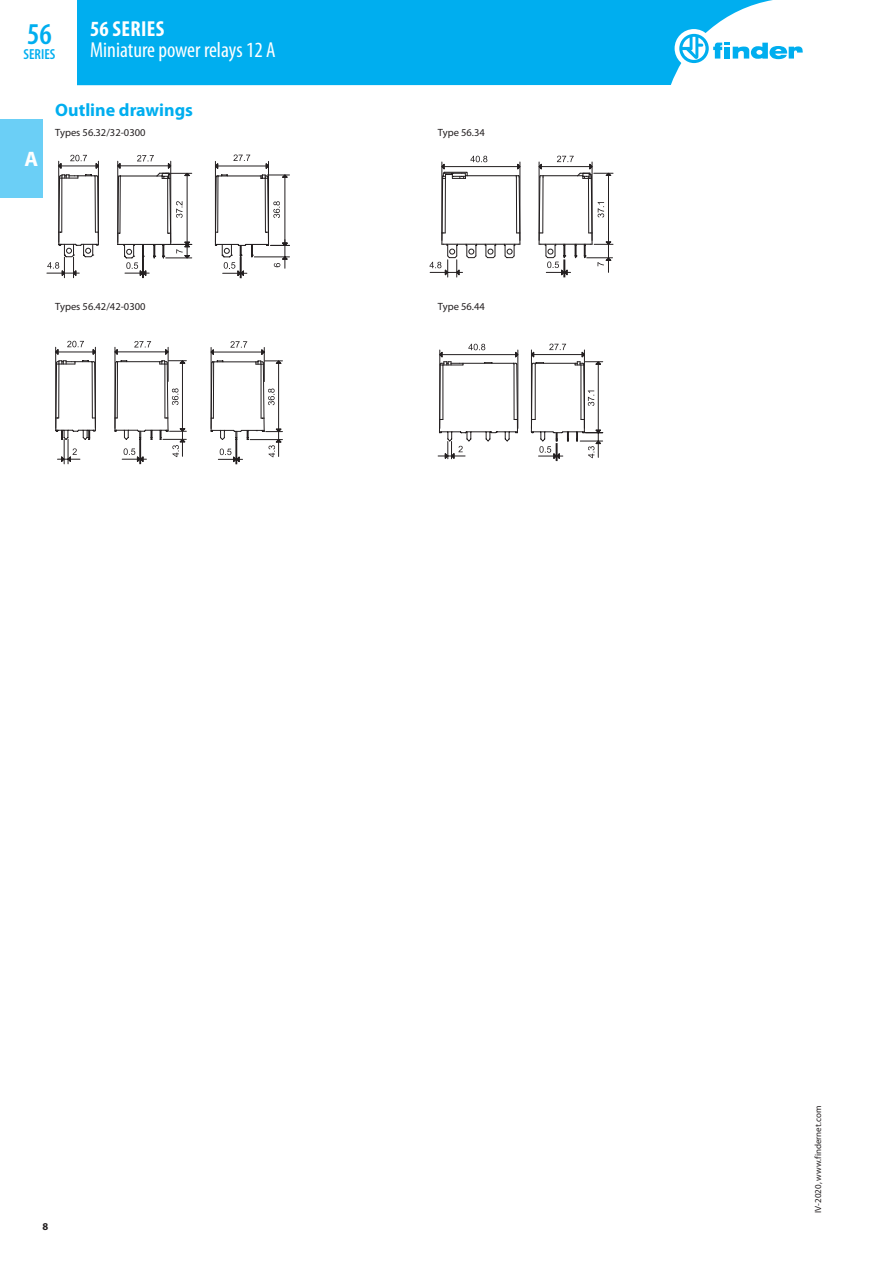
<style>
.page{position:relative;width:893px;height:1263px;background:#fff}
.page>*{position:absolute;margin:0;border:0;box-sizing:border-box;transform-origin:0 0}
.t1{font:600 condensed 30.3px "Myriad Pro";color:#00aeef}
.t2{font:condensed 21.75px "Myriad Pro";color:#fff}
.t3{font:700 condensed 21.75px "Myriad Pro";letter-spacing:.02em;color:#fff}
.t4{font:700 21px "Myriad Pro";color:#fff}
.t5{font:700 18px "Myriad Pro";color:#00aeef}
.t6{font:600 condensed 14.55px "Myriad Pro";color:#00aeef}
.t7{font:10.5px "Myriad Pro";color:#231f20}
.t8{font:700 10.5px "Myriad Pro";color:#231f20}
.t9{font:9px "Myriad Pro";color:#231f20}
</style>
<div class="page">
<div style="left:0;top:119px;width:43px;height:79px;background:#6bcff6"></div>
<div style="left:77px;top:0;width:696px;height:85px;background:#00aeef"></div>
<div style="left:675px;top:29px;width:38px;height:39px;background:#fff;border-radius:50%"></div>
<svg style="left:679px;top:34px;width:124px;height:29px"></svg>
<svg style="left:117px;top:155px;width:75px;height:123px"></svg>
<svg style="left:47px;top:155px;width:52px;height:123px"></svg>
<svg style="left:214px;top:154px;width:76px;height:124px"></svg>
<svg style="left:429px;top:156px;width:184px;height:121px"></svg>
<svg style="left:114px;top:341px;width:73px;height:123px"></svg>
<svg style="left:55px;top:341px;width:41px;height:123px"></svg>
<svg style="left:210px;top:341px;width:73px;height:123px"></svg>
<svg style="left:438px;top:344px;width:165px;height:117px"></svg>
<h1 class="t1" style="left:27px;top:17px;width:26px">56</h1>
<h3 class="t6" style="left:24px;top:46px;width:33px">SERIES</h3>
<h2 class="t3" style="left:90px;top:16px;width:76px">56 SERIES</h2>
<h2 class="t2" style="left:90px;top:37px;width:187px">Miniature power relays 12 A</h2>
<h3 class="t4" style="left:24px;top:146px;width:15px">A</h3>
<h3 class="t5" style="left:55px;top:98px;width:139px">Outline drawings</h3>
<p class="t7" style="left:55px;top:126px;width:92px">Types 56.32/32-0300</p>
<p class="t7" style="left:438px;top:126px;width:48px">Type 56.34</p>
<p class="t7" style="left:55px;top:300px;width:92px">Types 56.42/42-0300</p>
<p class="t7" style="left:438px;top:300px;width:48px">Type 56.44</p>
<p class="t8" style="left:43px;top:1219px;width:7px">8</p>
<p class="t9" style="left:812px;top:1213px;width:108px;rotate:-90deg">IV-2020, www.findernet.com</p>
</div>
